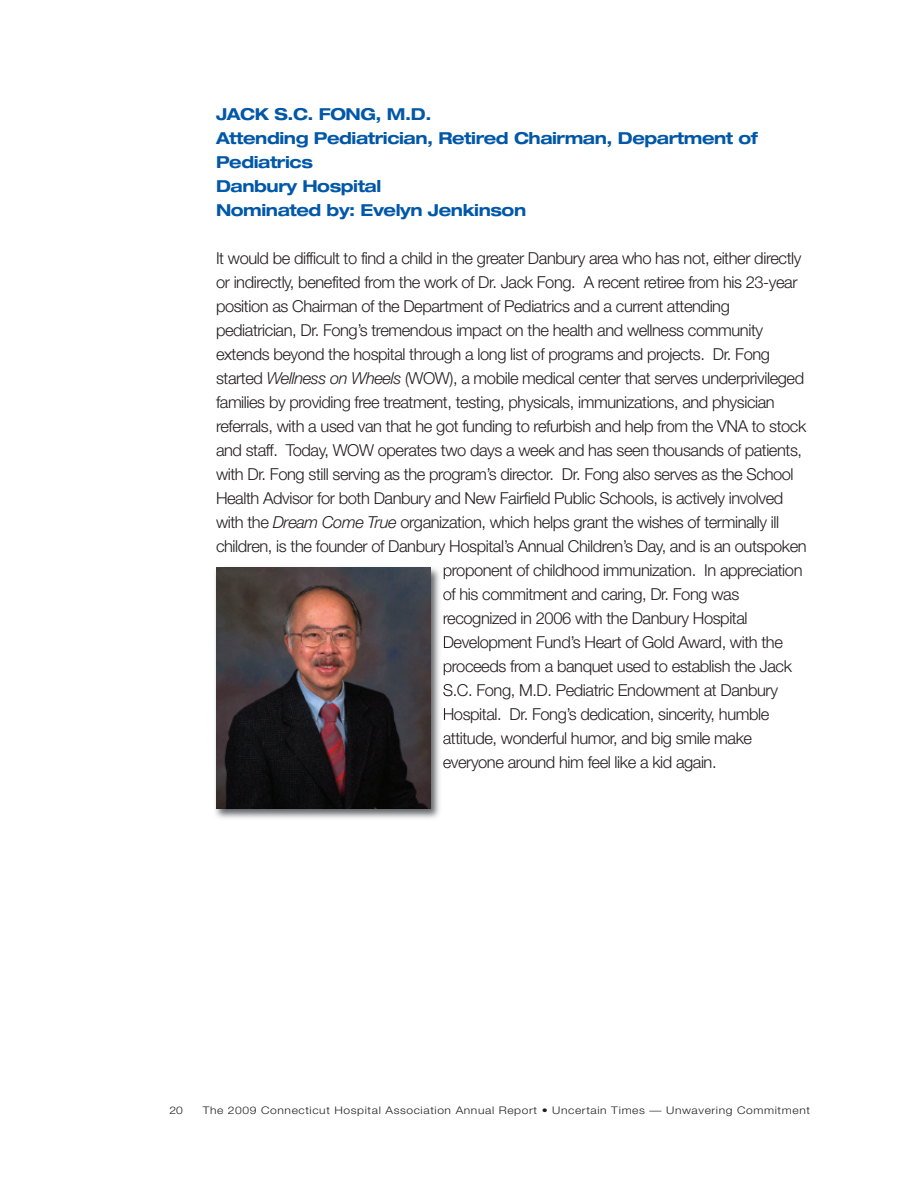
<style>
.page{position:relative;width:918px;height:1188px;background:#fff}
.page>*{position:absolute;margin:0;border:0;box-sizing:border-box;transform-origin:0 0}
.t1{font:300 16.5px "Helvetica Neue";letter-spacing:-.025em;color:#231f20}
.t2{font:700 expanded 16.5px/24px "Helvetica Neue";letter-spacing:-.025em;color:#0157a8}
.t3{font:300 10.5px "Helvetica Neue";letter-spacing:.05em;color:#231f20;scale:1.15 1}
.s1{font-style:italic}
</style>
<div class="page">
<img style="left:215px;top:567px;width:232px;height:252px">
<svg style="left:444px;top:567px;width:3px;height:12px"></svg>
<svg style="left:443px;top:591px;width:4px;height:9px"></svg>
<svg style="left:444px;top:615px;width:3px;height:9px"></svg>
<svg style="left:444px;top:636px;width:3px;height:12px"></svg>
<svg style="left:444px;top:663px;width:3px;height:12px"></svg>
<svg style="left:443px;top:684px;width:4px;height:12px"></svg>
<svg style="left:444px;top:708px;width:3px;height:12px"></svg>
<svg style="left:443px;top:735px;width:4px;height:9px"></svg>
<svg style="left:443px;top:759px;width:4px;height:9px"></svg>
<img style="left:216px;top:568px;width:215px;height:240px">
<p class="t2" style="left:216px;top:104px;width:543px">JACK S.C. FONG, M.D.<br>Attending Pediatrician, Retired Chairman, Department of<br>Pediatrics<br>Danbury Hospital<br>Nominated by: Evelyn Jenkinson</p>
<p class="t1" style="left:216px;top:252px;width:587px">It would be difficult to find a child in the greater Danbury area who has not, either directly</p>
<p class="t1" style="left:216px;top:276px;width:583px">or indirectly, benefited from the work of Dr. Jack Fong. A recent retiree from his 23-year</p>
<p class="t1" style="left:216px;top:300px;width:515px">position as Chairman of the Department of Pediatrics and a current attending</p>
<p class="t1" style="left:216px;top:324px;width:549px">pediatrician, Dr. Fong’s tremendous impact on the health and wellness community</p>
<p class="t1" style="left:216px;top:348px;width:556px">extends beyond the hospital through a long list of programs and projects. Dr. Fong</p>
<p class="t1" style="left:216px;top:372px;width:590px">started <span class="s1">Wellness on Wheels</span> (WOW), a mobile medical center that serves underprivileged</p>
<p class="t1" style="left:216px;top:396px;width:560px">families by providing free treatment, testing, physicals, immunizations, and physician</p>
<p class="t1" style="left:216px;top:420px;width:592px">referrals, with a used van that he got funding to refurbish and help from the VNA to stock</p>
<p class="t1" style="left:216px;top:444px;width:588px">and staff. Today, WOW operates two days a week and has seen thousands of patients,</p>
<p class="t1" style="left:216px;top:468px;width:579px">with Dr. Fong still serving as the program’s director. Dr. Fong also serves as the School</p>
<p class="t1" style="left:216px;top:492px;width:569px">Health Advisor for both Danbury and New Fairfield Public Schools, is actively involved</p>
<p class="t1" style="left:216px;top:516px;width:565px">with the <span class="s1">Dream Come True</span> organization, which helps grant the wishes of terminally ill</p>
<p class="t1" style="left:216px;top:540px;width:592px">children, is the founder of Danbury Hospital’s Annual Children’s Day, and is an outspoken</p>
<p class="t1" style="left:443px;top:564px;width:361px">proponent of childhood immunization. In appreciation</p>
<p class="t1" style="left:443px;top:588px;width:298px">of his commitment and caring, Dr. Fong was</p>
<p class="t1" style="left:443px;top:612px;width:306px">recognized in 2006 with the Danbury Hospital</p>
<p class="t1" style="left:443px;top:636px;width:342px">Development Fund’s Heart of Gold Award, with the</p>
<p class="t1" style="left:443px;top:660px;width:351px">proceeds from a banquet used to establish the Jack</p>
<p class="t1" style="left:443px;top:684px;width:337px">S.C. Fong, M.D. Pediatric Endowment at Danbury</p>
<p class="t1" style="left:443px;top:708px;width:328px">Hospital. Dr. Fong’s dedication, sincerity, humble</p>
<p class="t1" style="left:443px;top:732px;width:311px">attitude, wonderful humor, and big smile make</p>
<p class="t1" style="left:443px;top:756px;width:275px">everyone around him feel like a kid again.</p>
<p class="t3" style="left:170px;top:1107px;width:13px">20</p>
<p class="t3" style="left:203px;top:1107px;width:530px">The 2009 Connecticut Hospital Association Annual Report • Uncertain Times — Unwavering Commitment</p>
</div>
